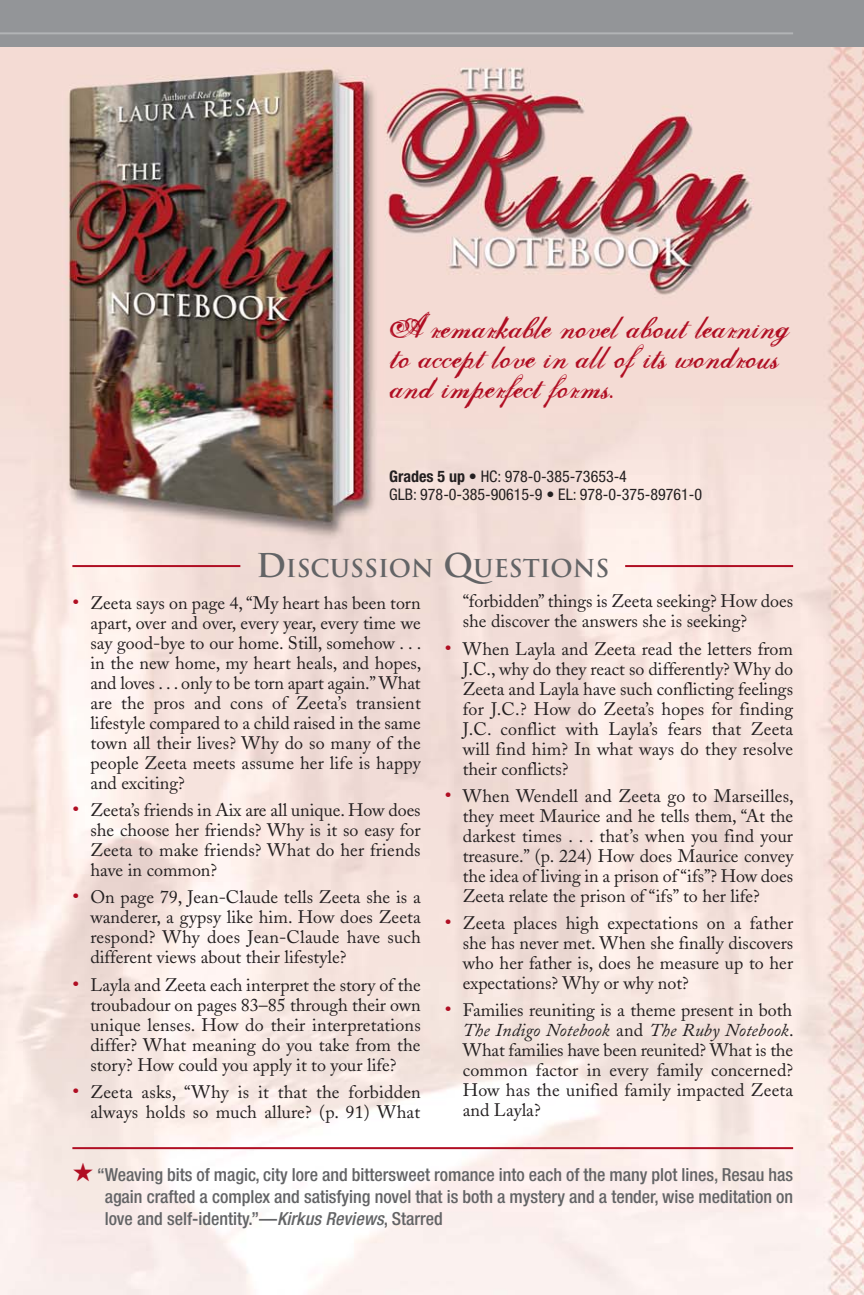
<style>
.page{position:relative;width:864px;height:1295px;background:#fff}
.page>*{position:absolute;margin:0;border:0;box-sizing:border-box;transform-origin:0 0}
.t1{font:38px/30px "Selfish";letter-spacing:-.005em;color:#b00e23}
.t2{font:700 24px "Trajan";color:#636466}
.t3{font:18px/20px "Adobe Caslon";color:#231f20;text-align:justify}
.t4{font:500 condensed 18px/22.2px "Helvetica Neue";color:#636466;text-align:justify}
.t5{font:condensed 16px/18px "Helvetica Neue";color:#231f20}
.s1{font-weight:700}
.s2{font-size:32px}
.s3{font-size:20px;color:#b00e23}
.s4{font-style:italic}
.s5{color:#b00e23}
</style>
<div class="page">
<img style="left:0;top:46px;width:863px;height:1249px">
<hr style="left:625px;top:565px;width:167px;height:2px;background:#b00e23">
<hr style="left:72px;top:565px;width:168px;height:2px;background:#b00e23">
<hr style="left:72px;top:1147px;width:720px;height:2px;background:#b00e23">
<div style="left:0;top:0;width:863px;height:46px;background:#939598"></div>
<hr style="left:0;top:32px;width:792px;height:2px;background:#b2b4b6">
<h1 class="t1" style="left:389px;top:310px;width:399px">A remarkable novel about learning to accept love in all of its wondrous and imperfect forms.</h1>
<p class="t5" style="left:389px;top:469px;width:314px"><span class="s1">Grades 5 up</span> • HC: 978-0-385-73653-4<br>GLB: 978-0-385-90615-9 • EL: 978-0-375-89761-0</p>
<h2 class="t2" style="left:256px;top:554px;width:354px"><span class="s2">D</span>ISCUSSION <span class="s2">Q</span>UESTIONS</h2>
<p class="t3" style="left:90px;top:595px;width:332px;text-indent:-18px"><span class="s3">•</span> Zeeta says on page 4, “My heart has been torn apart, over and over, every year, every time we say good-bye to our home. Still, somehow . . . in the new home, my heart heals, and hopes, and loves . . . only to be torn apart again.” What are the pros and cons of Zeeta’s transient lifestyle compared to a child raised in the same town all their lives? Why do so many of the people Zeeta meets assume her life is happy and exciting?</p>
<p class="t3" style="left:90px;top:802px;width:331px;text-indent:-18px"><span class="s3">•</span> Zeeta’s friends in Aix are all unique. How does she choose her friends? Why is it so easy for Zeeta to make friends? What do her friends have in common?</p>
<p class="t3" style="left:90px;top:889px;width:332px;text-indent:-18px"><span class="s3">•</span> On page 79, Jean-Claude tells Zeeta she is a wanderer, a gypsy like him. How does Zeeta respond? Why does Jean-Claude have such different views about their lifestyle?</p>
<p class="t3" style="left:90px;top:976px;width:332px;text-indent:-18px"><span class="s3">•</span> Layla and Zeeta each interpret the story of the troubadour on pages 83–85 through their own unique lenses. How do their interpretations differ? What meaning do you take from the story? How could you apply it to your life?</p>
<p class="t3" style="left:72px;top:1083px;width:350px;text-align:right"><span class="s3">•</span> Zeeta asks, “Why is it that the forbidden always holds so much allure? (p. 91) What</p>
<p class="t3" style="left:462px;top:593px;width:332px">“forbidden” things is Zeeta seeking? How does she discover the answers she is seeking?</p>
<p class="t3" style="left:462px;top:640px;width:332px;text-indent:-18px"><span class="s3">•</span> When Layla and Zeeta read the letters from J.C., why do they react so differently? Why do Zeeta and Layla have such conflicting feelings for J.C.? How do Zeeta’s hopes for finding J.C. conflict with Layla’s fears that Zeeta will find him? In what ways do they resolve their conflicts?</p>
<p class="t3" style="left:462px;top:788px;width:332px;text-indent:-18px"><span class="s3">•</span> When Wendell and Zeeta go to Marseilles, they meet Maurice and he tells them, “At the darkest times . . . that’s when you find your treasure.” (p. 224) How does Maurice convey the idea of living in a prison of “ifs”? How does Zeeta relate the prison of “ifs” to her life?</p>
<p class="t3" style="left:462px;top:915px;width:332px;text-indent:-18px"><span class="s3">•</span> Zeeta places high expectations on a father she has never met. When she finally discovers who her father is, does he measure up to her expectations? Why or why not?</p>
<p class="t3" style="left:462px;top:1002px;width:332px;text-indent:-18px"><span class="s3">•</span> Families reuniting is a theme present in both <span class="s4">The Indigo Notebook</span> and <span class="s4">The Ruby Notebook</span>.<br>What families have been reunited? What is the common factor in every family concerned?<br>How has the unified family impacted Zeeta and Layla?</p>
<p class="t4" style="left:105px;top:1164px;width:689px;text-indent:-32px"><span class="s5">★</span> “Weaving bits of magic, city lore and bittersweet romance into each of the many plot lines, Resau has again crafted a complex and satisfying novel that is both a mystery and a tender, wise meditation on love and self-identity.”—<span class="s4">Kirkus Reviews</span>, Starred</p>
</div>
